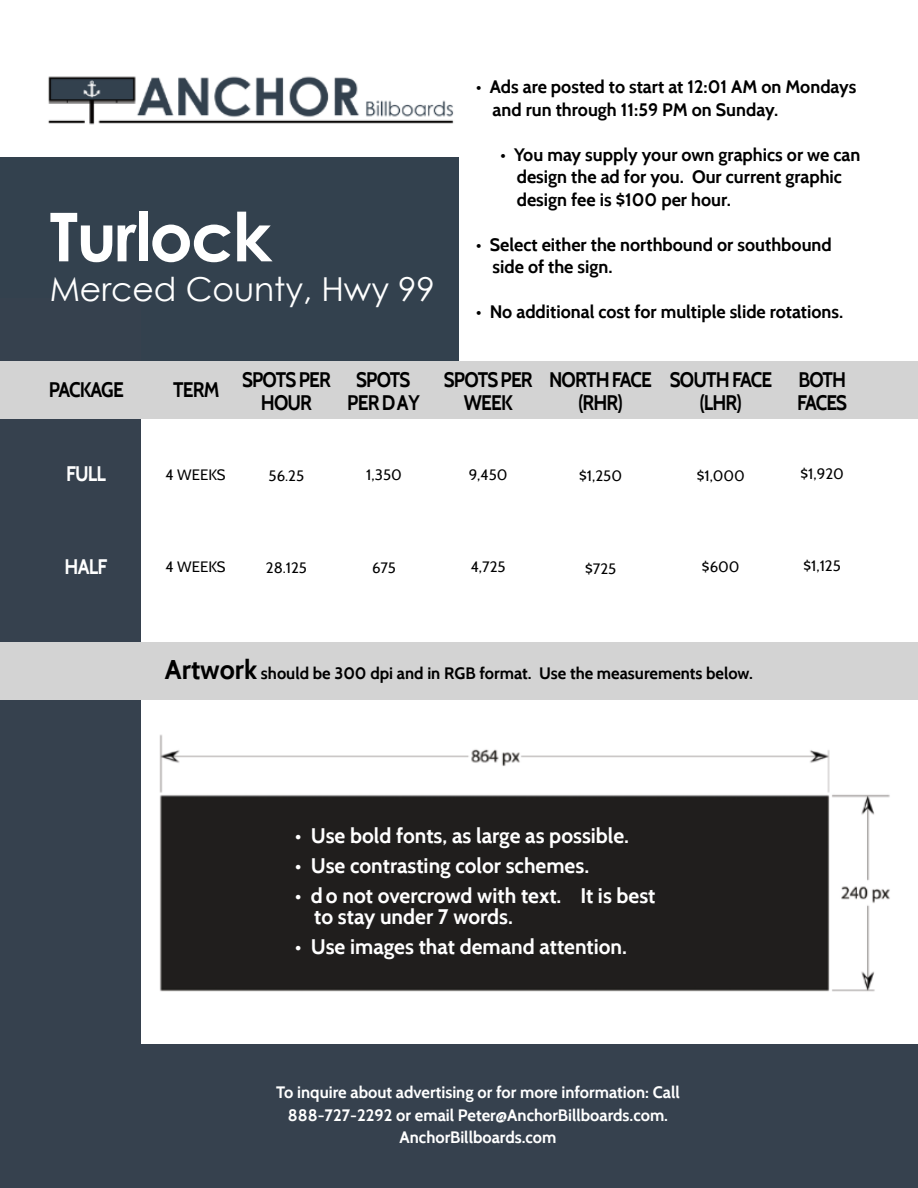
<style>
.page{position:relative;width:918px;height:1188px;background:#fff}
.page>*{position:absolute;margin:0;border:0;box-sizing:border-box;transform-origin:0 0}
.t1{font:700 67.5px "Century Gothic";letter-spacing:-.025em;color:#fff}
.t2{font:33px "Century Gothic";color:#fff}
.t3{font:700 21px/21px "Cabin";color:#fff}
.t4{font:700 21px/22.5px "Cabin";letter-spacing:-.045em;color:#000;text-align:center;scale:.9 1}
.t5{font:700 21px "Cabin";color:#fff;scale:.9 1}
.t6{font:700 18px/22.5px "Cabin";color:#000}
.t7{font:700 16.5px/22.5px "Cabin";color:#fff;text-align:center}
.t8{font:700 16.5px "Cabin";color:#000}
.t9{font:15px "Cabin";color:#000}
.s1{color:#33414e}
.s2{font-size:27px}
</style>
<div class="page">
<img style="left:159px;top:734px;width:731px;height:258px">
<div style="left:0;top:158px;width:459px;height:204px;background:#33414e"></div>
<div style="left:0;top:298px;width:141px;height:890px;background:#36414e"></div>
<div style="left:0;top:1044px;width:918px;height:144px;background:#36414e"></div>
<div style="left:0;top:361px;width:918px;height:58px;background:#d3d3d3"></div>
<div style="left:0;top:642px;width:918px;height:58px;background:#d3d3d3"></div>
<img style="left:48px;top:76px;width:406px;height:49px">
<h1 class="t1" style="left:50px;top:211px;width:224px">Turlock</h1>
<h2 class="t2" style="left:50px;top:276px;width:405px">Merced County, Hwy 99<span class="s1">9</span></h2>
<p class="t6" style="left:492px;top:76px;width:365px;text-indent:-16px">• Ads are posted to start at 12:01 AM on Mondays and run through 11:59 PM on Sunday.</p>
<p class="t6" style="left:517px;top:143px;width:345px;text-indent:-16px">• You may supply your own graphics or we can design the ad for you. Our current graphic design fee is $100 per hour.</p>
<p class="t6" style="left:492px;top:233px;width:341px;text-indent:-16px">• Select either the northbound or southbound side of the sign.</p>
<p class="t6" style="left:476px;top:301px;width:369px">• No additional cost for multiple slide rotations.</p>
<p class="t4" style="left:49px;top:378px;width:85px">PACKAGE</p>
<p class="t4" style="left:173px;top:378px;width:53px">TERM</p>
<p class="t4" style="left:242px;top:368px;width:100px">SPOTS PER<br>HOUR</p>
<p class="t4" style="left:347px;top:368px;width:82px">SPOTS<br>PER DAY</p>
<p class="t4" style="left:444px;top:368px;width:100px">SPOTS PER<br>WEEK</p>
<p class="t4" style="left:549px;top:368px;width:116px">NORTH FACE (RHR)</p>
<p class="t4" style="left:670px;top:368px;width:115px">SOUTH FACE (LHR)</p>
<p class="t4" style="left:797px;top:368px;width:57px;text-align:left">BOTH<br>FACES</p>
<p class="t5" style="left:66px;top:461px;width:46px">FULL</p>
<p class="t5" style="left:65px;top:553px;width:49px">HALF</p>
<p class="t9" style="left:165px;top:465px;width:62px">4 WEEKS</p>
<p class="t9" style="left:269px;top:466px;width:37px">56.25</p>
<p class="t9" style="left:366px;top:465px;width:37px">1,350</p>
<p class="t9" style="left:469px;top:465px;width:40px">9,450</p>
<p class="t9" style="left:579px;top:466px;width:44px">$1,250</p>
<p class="t9" style="left:697px;top:466px;width:50px">$1,000</p>
<p class="t9" style="left:801px;top:465px;width:45px">$1,920</p>
<p class="t9" style="left:165px;top:558px;width:62px">4 WEEKS</p>
<p class="t9" style="left:266px;top:558px;width:43px">28.125</p>
<p class="t9" style="left:372px;top:559px;width:26px">675</p>
<p class="t9" style="left:471px;top:557px;width:36px">4,725</p>
<p class="t9" style="left:585px;top:559px;width:33px">$725</p>
<p class="t9" style="left:702px;top:558px;width:39px">$600</p>
<p class="t9" style="left:804px;top:557px;width:39px">$1,125</p>
<p class="t8" style="left:165px;top:663px;width:590px"><span class="s2">Artwork</span> should be 300 dpi and in RGB format. Use the measurements below.</p>
<p class="t3" style="left:295px;top:825px;width:335px">• Use bold fonts, as large as possible.</p>
<p class="t3" style="left:295px;top:855px;width:295px">• Use contrasting color schemes.</p>
<p class="t3" style="left:314px;top:885px;width:343px;text-indent:-19px">• d o not overcrowd with text. It is best to stay under 7 words.</p>
<p class="t3" style="left:295px;top:936px;width:333px">• Use images that demand attention.</p>
<p class="t7" style="left:276px;top:1081px;width:405px">To inquire about advertising or for more information: Call<br>888-727-2292 or email Peter@AnchorBillboards.com.<br>AnchorBillboards.com</p>
</div>
